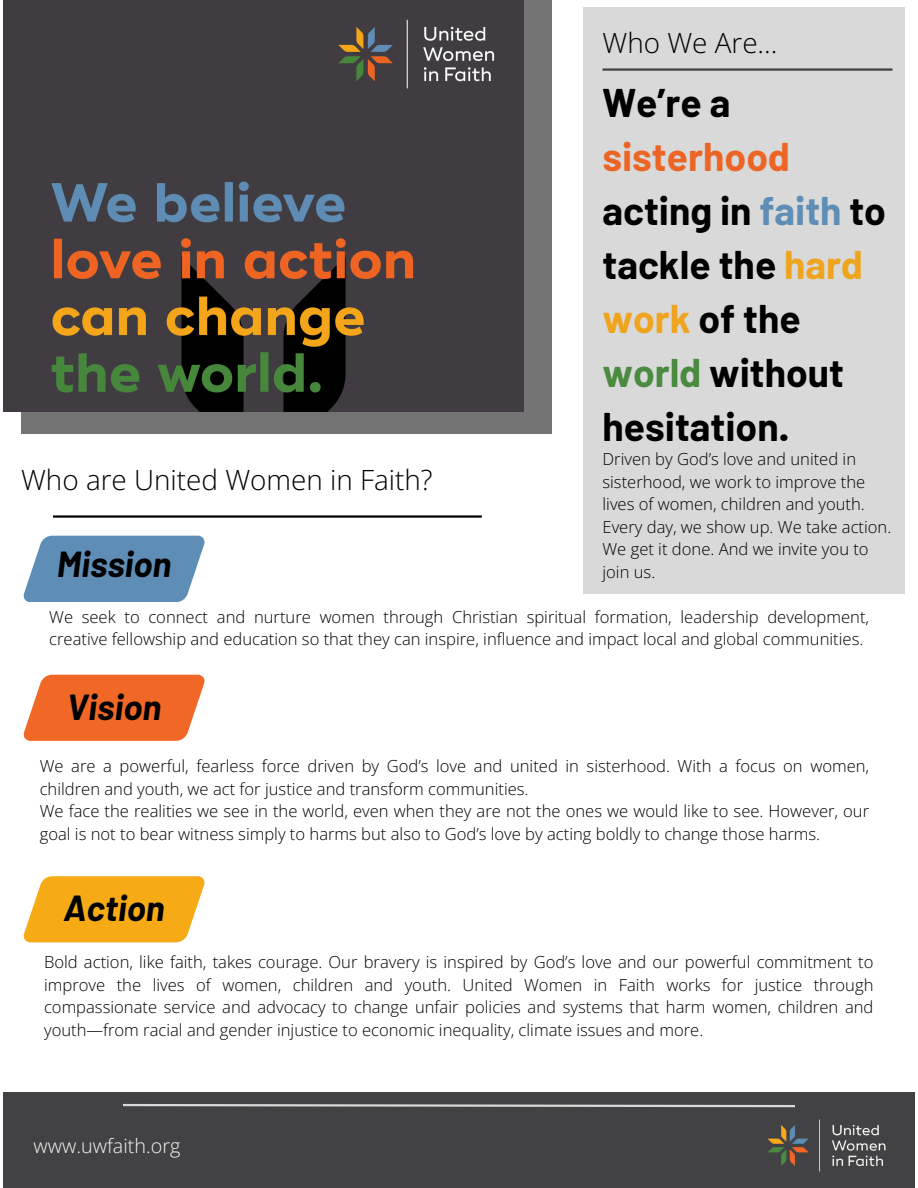
<style>
.page{position:relative;width:918px;height:1188px;background:#fff}
.page>*{position:absolute;margin:0;border:0;box-sizing:border-box;transform-origin:0 0}
.t1{font:700 39.15px/54px "Barlow";color:#000}
.t2{font:italic 700 35.4px "Barlow";color:#000}
.t3{font:300 27.9px "Open Sans";color:#000}
.t4{font:300 19.8px "Open Sans";color:#f5f5f5}
.t5{font:300 16.65px/22.5px "Open Sans";color:#000}
.s1{color:#ec6525}
.s2{color:#5e8eb5}
.s3{color:#efa41d}
.s4{color:#4a8b40}
</style>
<div class="page">
<div style="left:3px;top:1092px;width:911px;height:96px;background:#424144"></div>
<div style="left:21px;top:0;width:531px;height:434px;background:#737373"></div>
<img style="left:3px;top:0;width:520px;height:412px">
<svg style="left:123px;top:1104px;width:672px;height:4px"></svg>
<hr style="left:53px;top:515px;width:429px;height:3px;background:#000">
<svg style="left:23px;top:536px;width:182px;height:66px;background:#6e99bc"></svg>
<div style="left:583px;top:7px;width:322px;height:586px;background:#d9d9d9"></div>
<hr style="left:603px;top:68px;width:290px;height:3px;background:#424144">
<svg style="left:23px;top:675px;width:182px;height:66px;background:#f2773c"></svg>
<svg style="left:23px;top:876px;width:182px;height:66px;background:#f6b32e"></svg>
<img style="left:767px;top:1119px;width:119px;height:53px">
<p class="t3" style="left:21px;top:460px;width:413px">Who are United Women in Faith?</p>
<p class="t2" style="left:57px;top:542px;width:116px">Mission</p>
<p class="t3" style="left:603px;top:23px;width:177px">Who We Are...</p>
<h2 class="t1" style="left:603px;top:75px;width:285px">We’re a <span class="s1">sisterhood </span>acting in <span class="s2">faith</span> to tackle the <span class="s3">hard work</span> of the <span class="s4">world</span> without hesitation.</h2>
<p class="t5" style="left:603px;top:448px;width:290px">Driven by God’s love and united in sisterhood, we work to improve the lives of women, children and youth.<br>Every day, we show up. We take action.<br>We get it done. And we invite you to join us.</p>
<h1 class="t5" style="left:49px;top:605px;width:821px">We seek to connect and nurture women through Christian spiritual formation, leadership development, creative fellowship and education so that they can inspire, influence and impact local and global communities.</h1>
<p class="t2" style="left:67px;top:685px;width:96px">Vision</p>
<p class="t5" style="left:40px;top:754px;width:831px">We are a powerful, fearless force driven by God’s love and united in sisterhood. With a focus on women, children and youth, we act for justice and transform communities.</p>
<h1 class="t5" style="left:40px;top:799px;width:831px">We face the realities we see in the world, even when they are not the ones we would like to see. However, our goal is not to bear witness simply to harms but also to God’s love by acting boldly to change those harms.</h1>
<h1 class="t2" style="left:63px;top:886px;width:103px">Action</h1>
<p class="t5" style="left:44px;top:950px;width:831px;text-align:justify">Bold action, like faith, takes courage. Our bravery is inspired by God’s love and our powerful commitment to improve the lives of women, children and youth. United Women in Faith works for justice through compassionate service and advocacy to change unfair policies and systems that harm women, children and youth—from racial and gender injustice to economic inequality, climate issues and more.</p>
<h2 class="t4" style="left:34px;top:1132px;width:148px">www.uwfaith.org</h2>
</div>
